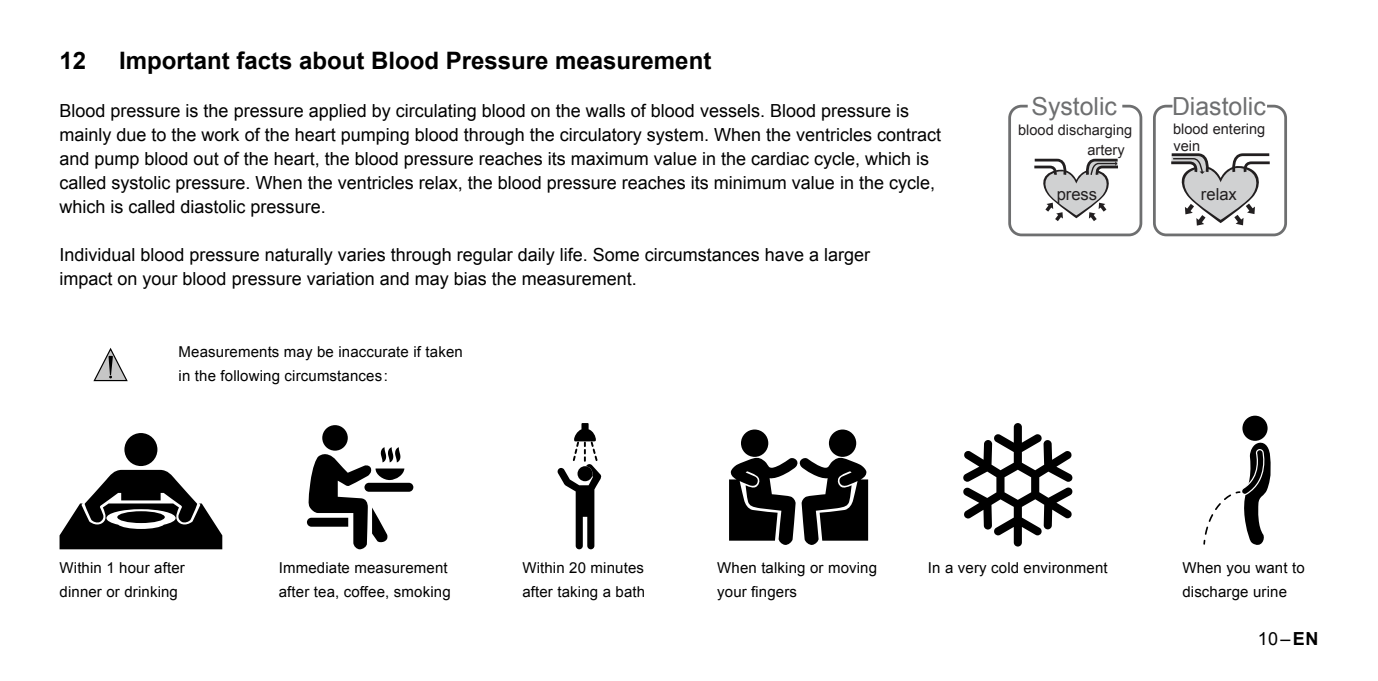
<style>
.page{position:relative;width:1378px;height:681px;background:#fff}
.page>*{position:absolute;margin:0;border:0;box-sizing:border-box;transform-origin:0 0}
.t1{font:24.9px "Arial";color:#6e6f70}
.t2{font:700 24px "Arial";color:#000}
.t3{font:18px/24px "Arial";color:#000}
.t4{font:16.5px "Arial";color:#221f20}
.t5{font:15px/24px "Arial";letter-spacing:.01em;color:#000}
.t6{font:14.4px "Arial";color:#221f20}
.s1{font-weight:700}
</style>
<div class="page">
<svg style="left:1034px;top:158px;width:84px;height:63px"></svg>
<svg style="left:1171px;top:153px;width:99px;height:72px"></svg>
<div style="left:1153px;top:105px;width:134px;height:131px;border:3px solid #6e6f70;border-radius:12px"></div>
<div style="left:1008px;top:105px;width:134px;height:131px;border:3px solid #6e6f70;border-radius:12px"></div>
<svg style="left:93px;top:348px;width:35px;height:34px"></svg>
<svg style="left:60px;top:469px;width:162px;height:80px"></svg>
<div style="left:124px;top:433px;width:33px;height:33px;background:#000;border-radius:50%"></div>
<div style="left:117px;top:511px;width:48px;height:12px;background:#000;border-radius:50%"></div>
<div style="left:322px;top:425px;width:26px;height:25px;background:#000;border-radius:50%"></div>
<div style="left:364px;top:482px;width:49px;height:9px;background:#000;border-radius:4px"></div>
<svg style="left:307px;top:447px;width:97px;height:102px"></svg>
<div style="left:741px;top:429px;width:27px;height:27px;background:#000;border-radius:50%"></div>
<div style="left:829px;top:429px;width:27px;height:27px;background:#000;border-radius:50%"></div>
<svg style="left:729px;top:456px;width:139px;height:89px"></svg>
<svg style="left:963px;top:423px;width:110px;height:123px"></svg>
<div style="left:1242px;top:415px;width:25px;height:25px;background:#000;border-radius:50%"></div>
<svg style="left:1203px;top:442px;width:68px;height:103px"></svg>
<svg style="left:557px;top:423px;width:45px;height:126px"></svg>
<h2 class="t2" style="left:60px;top:45px;width:28px">12</h2>
<h2 class="t2" style="left:119px;top:45px;width:594px">Important facts about Blood Pressure measurement</h2>
<p class="t3" style="left:60px;top:99px;width:883px">Blood pressure is the pressure applied by circulating blood on the walls of blood vessels. Blood pressure is mainly due to the work of the heart pumping blood through the circulatory system. When the ventricles contract and pump blood out of the heart, the blood pressure reaches its maximum value in the cardiac cycle, which is called systolic pressure. When the ventricles relax, the blood pressure reaches its minimum value in the cycle, which is called diastolic pressure.</p>
<p class="t3" style="left:60px;top:243px;width:812px">Individual blood pressure naturally varies through regular daily life. Some circumstances have a larger impact on your blood pressure variation and may bias the measurement.</p>
<p class="t5" style="left:179px;top:340px;width:286px">Measurements may be inaccurate if taken in the following circumstances :</p>
<h1 class="t1" style="left:1031px;top:89px;width:87px">Systolic</h1>
<p class="t6" style="left:1018px;top:120px;width:115px">blood discharging</p>
<h1 class="t1" style="left:1172px;top:89px;width:95px">Diastolic</h1>
<p class="t6" style="left:1173px;top:119px;width:94px">blood entering</p>
<p class="t6" style="left:1087px;top:140px;width:39px">artery</p>
<p class="t6" style="left:1173px;top:136px;width:28px">vein</p>
<p class="t4" style="left:1056px;top:183px;width:42px">press</p>
<p class="t4" style="left:1201px;top:183px;width:37px">relax</p>
<p class="t5" style="left:60px;top:556px;width:127px">Within 1 hour after dinner or drinking</p>
<p class="t5" style="left:279px;top:556px;width:173px">Immediate measurement after tea, coffee, smoking</p>
<p class="t5" style="left:522px;top:556px;width:124px">Within 20 minutes after taking a bath</p>
<p class="t5" style="left:717px;top:556px;width:161px">When talking or moving your fingers</p>
<p class="t5" style="left:928px;top:556px;width:181px">In a very cold environment</p>
<p class="t5" style="left:1182px;top:556px;width:124px">When you want to discharge urine</p>
<p class="t3" style="left:1257px;top:627px;width:62px">10 – <span class="s1">EN</span></p>
</div>
